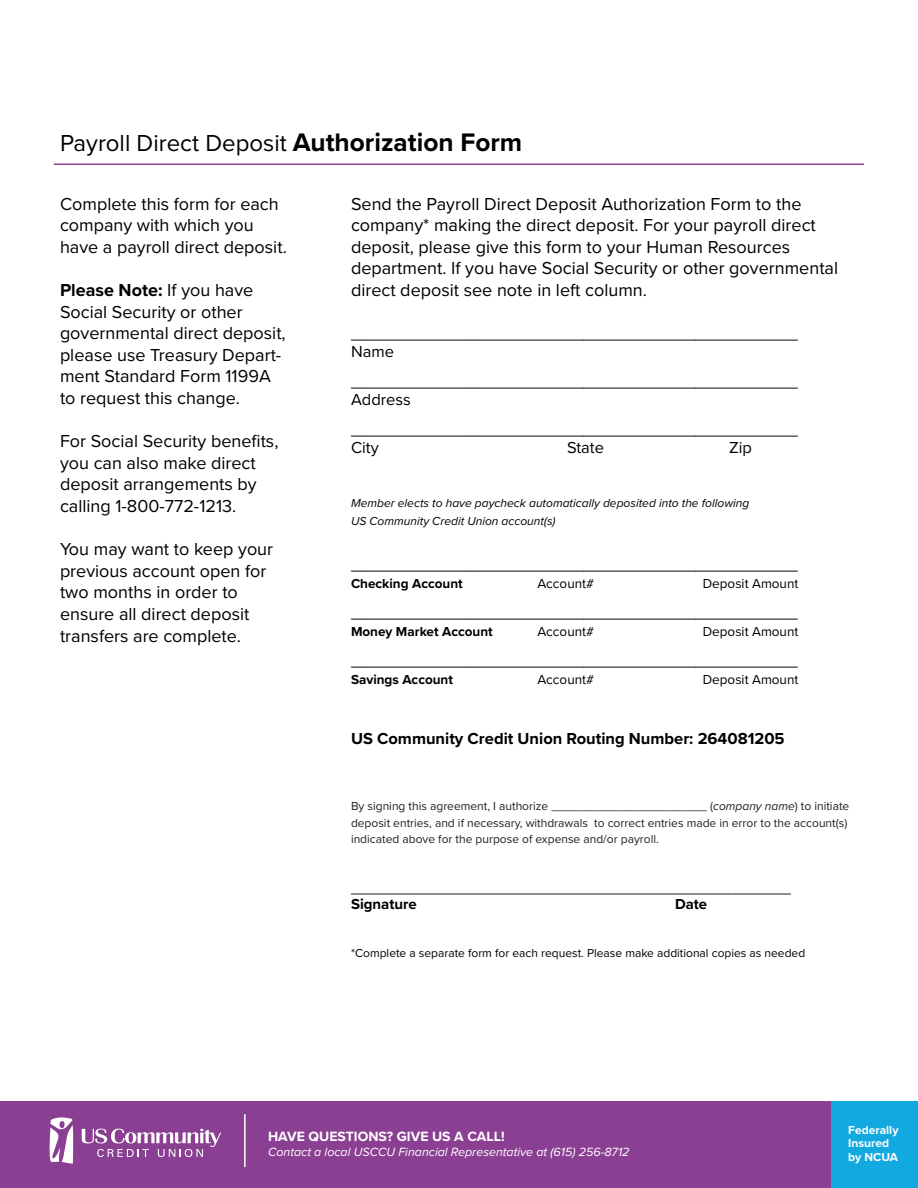
<style>
.page{position:relative;width:918px;height:1188px;background:#fff}
.page>*{position:absolute;margin:0;border:0;box-sizing:border-box;transform-origin:0 0}
.t1{font:24px "Proxima Nova";color:#000}
.t2{font:18px/21.6px "Proxima Nova";color:#000}
.t3{font:16.5px "Proxima Nova";color:#000}
.t4{font:700 16.5px "Proxima Nova";color:#000}
.t5{font:15px "Proxima Nova";color:#000}
.t6{font:700 15px "Proxima Nova";color:#000}
.t7{font:700 13.95px "Proxima Nova";color:#fff}
.t8{font:13.5px "Proxima Nova";color:#000}
.t9{font:700 13.5px "Proxima Nova";color:#000}
.t10{font:italic 12.45px "Proxima Nova";color:#fff}
.t11{font:12px/16.5px "Proxima Nova";color:#231f20}
.t12{font:italic 12px "Proxima Nova";color:#000}
.t13{font:12px "Proxima Nova";color:#000}
.t14{font:700 12px/13.5px "Proxima Nova";color:#fff}
.s1{font-weight:700;font-size:26.25px}
.s2{font-weight:700}
.s3{font-style:italic}
</style>
<div class="page">
<div style="left:0;top:1101px;width:918px;height:87px;background:#8a3f92"></div>
<div style="left:832px;top:1101px;width:86px;height:87px;background:#12a9e1"></div>
<hr style="left:244px;top:1114px;width:2px;height:53px;background:#fff">
<svg style="left:82px;top:1129px;width:139px;height:28px"></svg>
<svg style="left:49px;top:1117px;width:24px;height:47px"></svg>
<hr style="left:54px;top:164px;width:810px;height:1px;background:#913f98">
<p class="t1" style="left:60px;top:125px;width:464px">Payroll Direct Deposit <span class="s1">Authorization Form</span></p>
<p class="t2" style="left:60px;top:192px;width:228px">Complete this form for each company with which you have a payroll direct deposit.</p>
<p class="t2" style="left:60px;top:278px;width:227px"><span class="s2">Please Note:</span> If you have<br>Social Security or other governmental direct deposit, please use Treasury Depart&shy;ment Standard Form 1199A to request this change.</p>
<p class="t2" style="left:60px;top:430px;width:220px">For Social Security benefits, you can also make direct deposit arrangements by calling 1-800-772-1213.</p>
<p class="t2" style="left:60px;top:538px;width:215px">You may want to keep your previous account open for two months in order to</p>
<p class="t2" style="left:60px;top:602px;width:191px">ensure all direct deposit</p>
<p class="t2" style="left:60px;top:624px;width:183px">transfers are complete.</p>
<p class="t2" style="left:351px;top:192px;width:452px">Send the Payroll Direct Deposit Authorization Form to the</p>
<p class="t2" style="left:351px;top:214px;width:466px">company* making the direct deposit. For your payroll direct</p>
<p class="t2" style="left:351px;top:235px;width:441px">deposit, please give this form to your Human Resources</p>
<p class="t2" style="left:351px;top:257px;width:489px">department. If you have Social Security or other governmental direct deposit see note in left column.</p>
<p class="t3" style="left:351px;top:321px;width:448px">________________________________________________</p>
<p class="t3" style="left:351px;top:339px;width:44px">Name</p>
<p class="t3" style="left:351px;top:369px;width:448px">________________________________________________</p>
<p class="t3" style="left:351px;top:387px;width:61px">Address</p>
<p class="t3" style="left:351px;top:417px;width:448px">________________________________________________</p>
<p class="t3" style="left:351px;top:435px;width:29px">City</p>
<p class="t3" style="left:567px;top:435px;width:39px">State</p>
<p class="t3" style="left:729px;top:435px;width:24px">Zip</p>
<p class="t12" style="left:351px;top:494px;width:400px">Member elects to have paycheck automatically deposited into the following</p>
<p class="t12" style="left:351px;top:512px;width:206px">US Community Credit Union account(s)</p>
<p class="t3" style="left:351px;top:552px;width:448px">________________________________________________</p>
<p class="t9" style="left:351px;top:574px;width:113px">Checking Account</p>
<p class="t8" style="left:537px;top:574px;width:58px">Account#</p>
<p class="t8" style="left:703px;top:574px;width:97px">Deposit Amount</p>
<p class="t3" style="left:351px;top:600px;width:448px">________________________________________________</p>
<p class="t9" style="left:351px;top:622px;width:143px">Money Market Account</p>
<p class="t8" style="left:537px;top:622px;width:58px">Account#</p>
<p class="t8" style="left:703px;top:622px;width:97px">Deposit Amount</p>
<p class="t3" style="left:351px;top:648px;width:448px">________________________________________________</p>
<p class="t9" style="left:351px;top:670px;width:104px">Savings Account</p>
<p class="t8" style="left:537px;top:670px;width:58px">Account#</p>
<p class="t8" style="left:703px;top:670px;width:97px">Deposit Amount</p>
<p class="t4" style="left:351px;top:726px;width:435px">US Community Credit Union Routing Number: 264081205</p>
<p class="t11" style="left:351px;top:797px;width:500px">By signing this agreement, I authorize _______________________ (<span class="s3">company name</span>) to initiate deposit entries, and if necessary, withdrawals to correct entries made in error to the account(s) indicated above for the purpose of expense and/or payroll.</p>
<p class="t5" style="left:351px;top:876px;width:441px">____________________________________________________</p>
<p class="t6" style="left:351px;top:893px;width:67px">Signature</p>
<p class="t6" style="left:675px;top:893px;width:34px">Date</p>
<p class="t13" style="left:351px;top:944px;width:456px">*Complete a separate form for each request. Please make additional copies as needed</p>
<p class="t7" style="left:268px;top:1126px;width:238px">HAVE QUESTIONS? GIVE US A CALL!</p>
<p class="t10" style="left:268px;top:1143px;width:363px">Contact a local USCCU Financial Representative at (615) 256-8712</p>
<p class="t14" style="left:848px;top:1123px;width:52px">Federally<br>Insured by NCUA</p>
</div>
